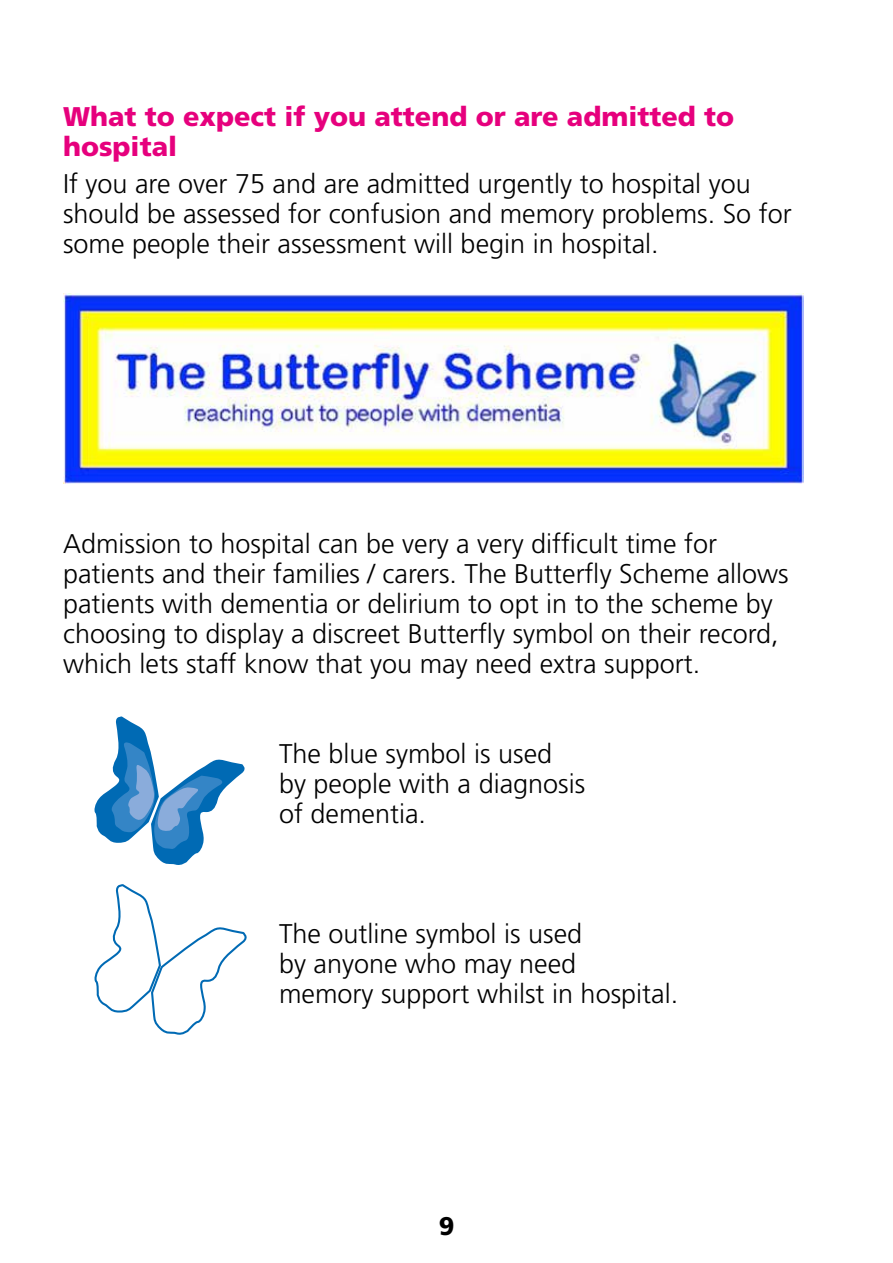
<style>
.page{position:relative;width:893px;height:1263px;background:#fff}
.page>*{position:absolute;margin:0;border:0;box-sizing:border-box;transform-origin:0 0}
.t1{font:300 27px/30px "Frutiger";color:#000}
.t2{font:900 27px/30px "Frutiger";color:#e6007d}
.t3{font:900 25.5px "Frutiger";color:#000}
</style>
<div class="page">
<img style="left:63px;top:293px;width:741px;height:190px">
<svg style="left:94px;top:716px;width:151px;height:149px"></svg>
<svg style="left:94px;top:884px;width:153px;height:151px"></svg>
<p class="t2" style="left:63px;top:101px;width:673px">What to expect if you attend or are admitted to hospital</p>
<p class="t1" style="left:63px;top:169px;width:730px">If you are over 75 and are admitted urgently to hospital you should be assessed for confusion and memory problems. So for some people their assessment will begin in hospital.</p>
<p class="t1" style="left:63px;top:529px;width:727px">Admission to hospital can be very a very difficult time for patients and their families / carers. The Butterfly Scheme allows patients with dementia or delirium to opt in to the scheme by choosing to display a discreet Butterfly symbol on their record, which lets staff know that you may need extra support.</p>
<p class="t1" style="left:279px;top:739px;width:308px">The blue symbol is used by people with a diagnosis of dementia.</p>
<p class="t1" style="left:279px;top:919px;width:401px">The outline symbol is used<br>by anyone who may need<br>memory support whilst in hospital.</p>
<p class="t3" style="left:439px;top:1211px;width:17px">9</p>
</div>
